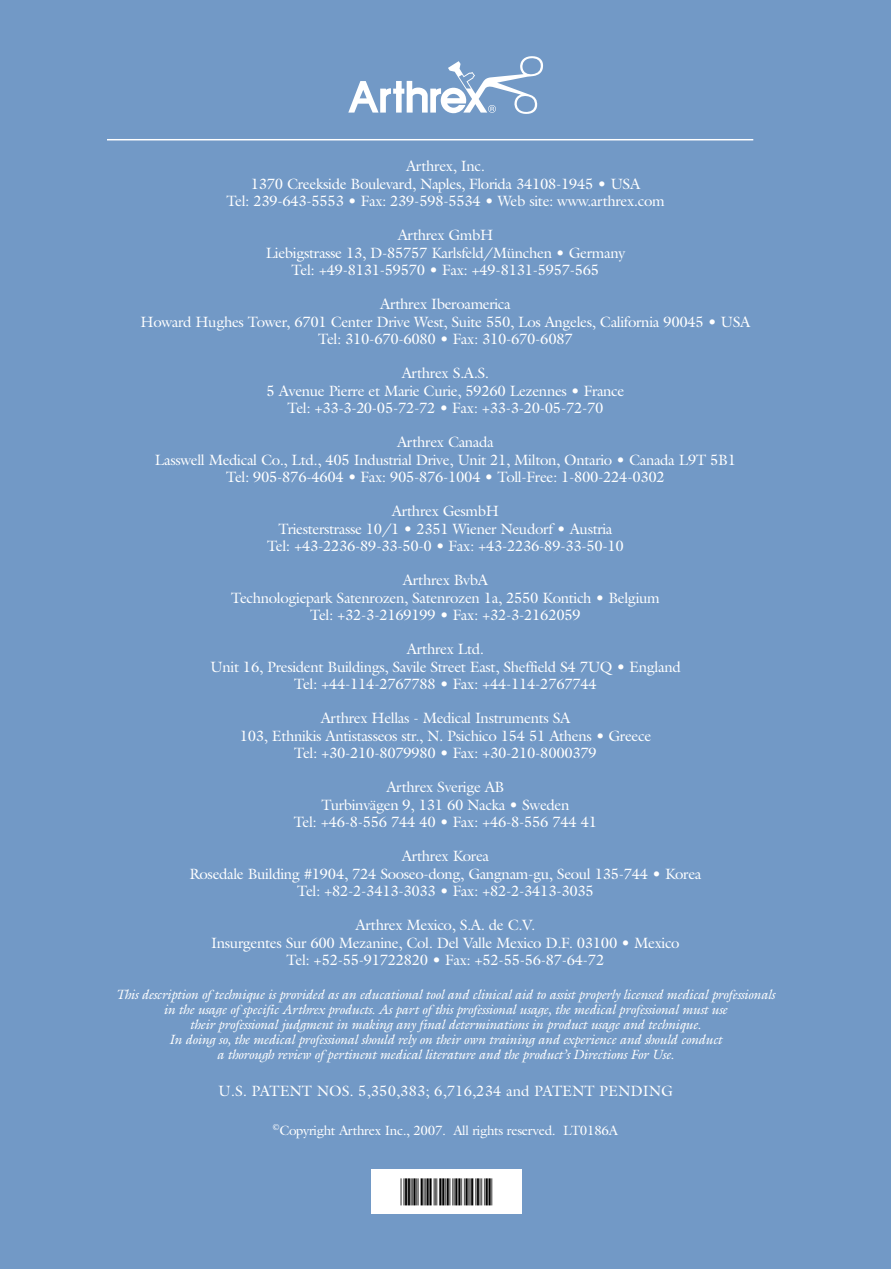
<style>
.page{position:relative;width:891px;height:1269px;background:#7299c6}
.page>*{position:absolute;margin:0;border:0;box-sizing:border-box;transform-origin:0 0}
.t1{font:15px/17.2px "Galliard";letter-spacing:-.025em;color:#fff;text-align:center}
.t2{font:15px "Galliard";color:#fff}
.t3{font:italic 13.5px/15px "Galliard";letter-spacing:-.025em;color:#fff;text-align:center}
.t4{font:13.5px "Galliard";letter-spacing:-.025em;color:#fff}
</style>
<div class="page">
<svg style="left:348px;top:56px;width:195px;height:58px"></svg>
<hr style="left:107px;top:139px;width:646px;height:1px;background:#fff">
<div style="left:371px;top:1169px;width:150px;height:45px;background:#fff"></div>
<p class="t1" style="left:226px;top:157px;width:440px">Arthrex, Inc.<br>1370 Creekside Boulevard, Naples, Florida 34108-1945 • USA<br>Tel: 239-643-5553 • Fax: 239-598-5534 • Web site: www.arthrex.com</p>
<p class="t1" style="left:266px;top:226px;width:361px">Arthrex GmbH<br>Liebigstrasse 13, D-85757 Karlsfeld/München • Germany<br>Tel: +49-8131-59570 • Fax: +49-8131-5957-565</p>
<p class="t1" style="left:141px;top:295px;width:611px">Arthrex Iberoamerica<br>Howard Hughes Tower, 6701 Center Drive West, Suite 550, Los Angeles, California 90045 • USA<br>Tel: 310-670-6080 • Fax: 310-670-6087</p>
<p class="t1" style="left:267px;top:364px;width:359px">Arthrex S.A.S.<br>5 Avenue Pierre et Marie Curie, 59260 Lezennes • France<br>Tel: +33-3-20-05-72-72 • Fax: +33-3-20-05-72-70</p>
<p class="t1" style="left:155px;top:433px;width:583px">Arthrex Canada<br>Lasswell Medical Co., Ltd., 405 Industrial Drive, Unit 21, Milton, Ontario • Canada L9T 5B1<br>Tel: 905-876-4604 • Fax: 905-876-1004 • Toll-Free: 1-800-224-0302</p>
<p class="t1" style="left:267px;top:502px;width:358px">Arthrex GesmbH<br>Triesterstrasse 10/1 • 2351 Wiener Neudorf • Austria<br>Tel: +43-2236-89-33-50-0 • Fax: +43-2236-89-33-50-10</p>
<p class="t1" style="left:231px;top:571px;width:430px">Arthrex BvbA<br>Technologiepark Satenrozen, Satenrozen 1a, 2550 Kontich • Belgium<br>Tel: +32-3-2169199 • Fax: +32-3-2162059</p>
<p class="t1" style="left:210px;top:640px;width:472px">Arthrex Ltd.<br>Unit 16, President Buildings, Savile Street East, Sheffield S4 7UQ • England<br>Tel: +44-114-2767788 • Fax: +44-114-2767744</p>
<p class="t1" style="left:240px;top:709px;width:413px">Arthrex Hellas - Medical Instruments SA<br>103, Ethnikis Antistasseos str., N. Psichico 154 51 Athens • Greece<br>Tel: +30-210-8079980 • Fax: +30-210-8000379</p>
<p class="t1" style="left:294px;top:778px;width:305px">Arthrex Sverige AB<br>Turbinvägen 9, 131 60 Nacka • Sweden<br>Tel: +46-8-556 744 40 • Fax: +46-8-556 744 41</p>
<p class="t1" style="left:190px;top:847px;width:513px">Arthrex Korea<br>Rosedale Building #1904, 724 Sooseo-dong, Gangnam-gu, Seoul 135-744 • Korea<br>Tel: +82-2-3413-3033 • Fax: +82-2-3413-3035</p>
<p class="t1" style="left:211px;top:916px;width:470px">Arthrex Mexico, S.A. de C.V.<br>Insurgentes Sur 600 Mezanine, Col. Del Valle Mexico D.F. 03100 • Mexico<br>Tel: +52-55-91722820 • Fax: +52-55-56-87-64-72</p>
<p class="t3" style="left:116px;top:986px;width:660px">This description of technique is provided as an educational tool and clinical aid to assist properly licensed medical professionals in the usage of specific Arthrex products. As part of this professional usage, the medical professional must use<br>their professional judgment in making any final determinations in product usage and technique.<br>In doing so, the medical professional should rely on their own training and experience and should conduct<br>a thorough review of pertinent medical literature and the product’s Directions For Use.</p>
<p class="t2" style="left:218px;top:1081px;width:456px">U.S. PATENT NOS. 5,350,383; 6,716,234 and PATENT PENDING</p>
<p class="t4" style="left:273px;top:1122px;width:347px"><sup>©</sup>Copyright Arthrex Inc., 2007. All rights reserved. LT0186A</p>
</div>
